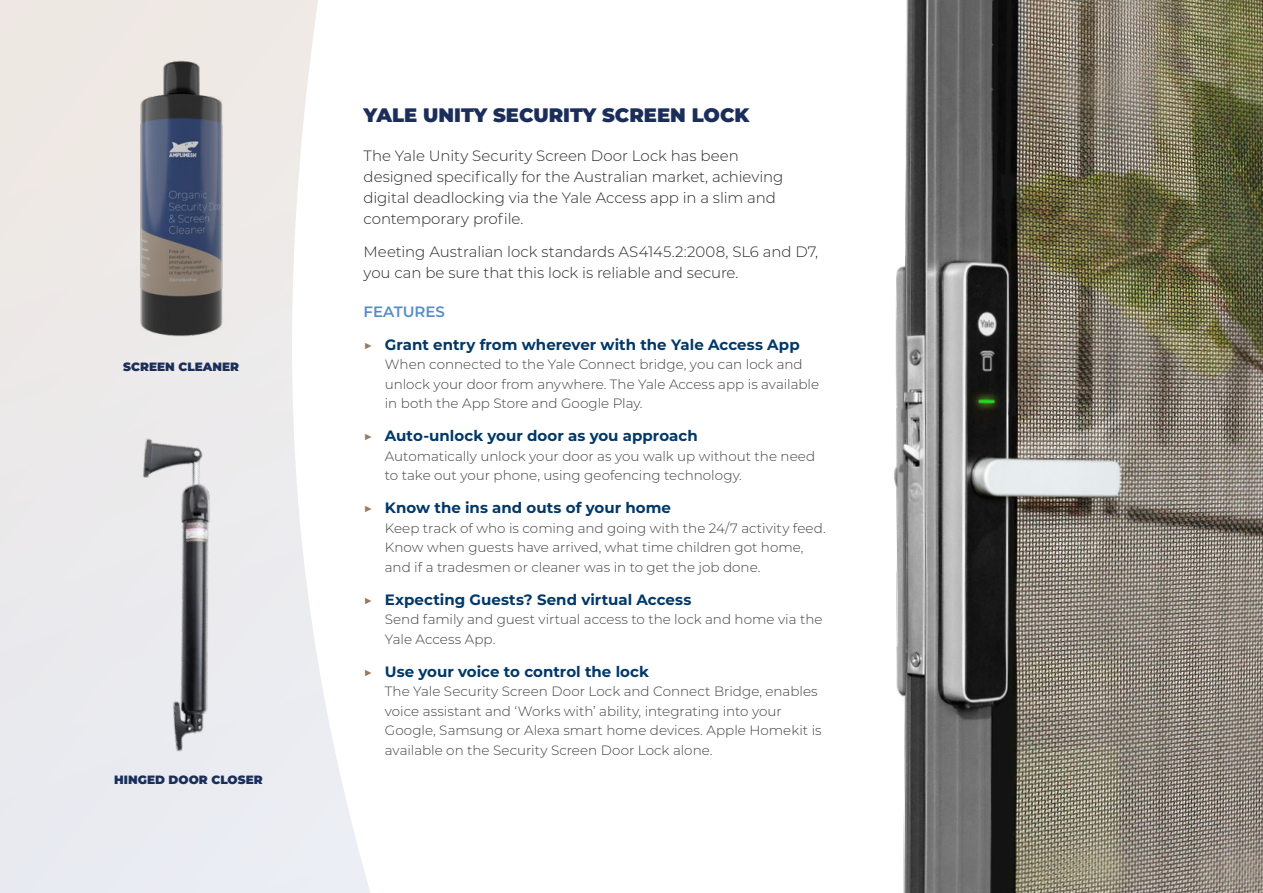
<style>
.page{position:relative;width:1263px;height:893px;background:#fff}
.page>*{position:absolute;margin:0;border:0;box-sizing:border-box;transform-origin:0 0}
.t1{font:900 19.5px "Montserrat";color:#1b2e5a}
.t2{font:300 15px/21px "Montserrat";letter-spacing:-.005em;color:#292829}
.t3{font:700 15px "Montserrat";color:#003868}
.t4{font:600 15px "Montserrat";color:#558dca}
.t5{font:300 13.5px/19.5px "Montserrat";color:#414042}
.t6{font:900 12px "Montserrat";color:#1b2e5a}
.s1{font-weight:300;color:#9a7a5f}
</style>
<div class="page">
<svg style="left:0;top:0;width:246px;height:893px;background:#ebe9e9"></svg>
<svg style="left:246px;top:0;width:124px;height:893px"></svg>
<img style="left:37px;top:406px;width:289px;height:366px">
<img style="left:121px;top:48px;width:120px;height:297px">
<img style="left:894px;top:0;width:369px;height:893px">
<p class="t6" style="left:123px;top:358px;width:117px">SCREEN CLEANER</p>
<p class="t6" style="left:114px;top:771px;width:150px">HINGED DOOR CLOSER</p>
<h1 class="t1" style="left:364px;top:100px;width:387px">YALE UNITY SECURITY SCREEN LOCK</h1>
<p class="t2" style="left:364px;top:144px;width:421px">The Yale Unity Security Screen Door Lock has been designed specifically for the Australian market, achieving digital deadlocking via the Yale Access app in a slim and contemporary profile.</p>
<p class="t2" style="left:364px;top:240px;width:456px">Meeting Australian lock standards AS4145.2:2008, SL6 and D7, you can be sure that this lock is reliable and secure.</p>
<p class="t4" style="left:364px;top:301px;width:83px">FEATURES</p>
<p class="t3" style="left:364px;top:333px;width:438px"><span class="s1">▶</span> Grant entry from wherever with the Yale Access App</p>
<p class="t5" style="left:385px;top:354px;width:436px">When connected to the Yale Connect bridge, you can lock and unlock your door from anywhere. The Yale Access app is available in both the App Store and Google Play.</p>
<p class="t3" style="left:364px;top:425px;width:336px"><span class="s1">▶</span> Auto-unlock your door as you approach</p>
<p class="t5" style="left:385px;top:446px;width:432px">Automatically unlock your door as you walk up without the need to take out your phone, using geofencing technology.</p>
<p class="t3" style="left:364px;top:497px;width:309px"><span class="s1">▶</span> Know the ins and outs of your home</p>
<p class="t5" style="left:385px;top:518px;width:442px">Keep track of who is coming and going with the 24/7 activity feed.<br>Know when guests have arrived, what time children got home, and if a tradesmen or cleaner was in to get the job done.</p>
<p class="t3" style="left:364px;top:588px;width:329px"><span class="s1">▶</span> Expecting Guests? Send virtual Access</p>
<p class="t5" style="left:385px;top:609px;width:439px">Send family and guest virtual access to the lock and home via the<br>Yale Access App.</p>
<p class="t3" style="left:364px;top:660px;width:287px"><span class="s1">▶</span> Use your voice to control the lock</p>
<p class="t5" style="left:385px;top:681px;width:438px">The Yale Security Screen Door Lock and Connect Bridge, enables voice assistant and ‘Works with’ ability, integrating into your Google, Samsung or Alexa smart home devices. Apple Homekit is available on the Security Screen Door Lock alone.</p>
</div>
